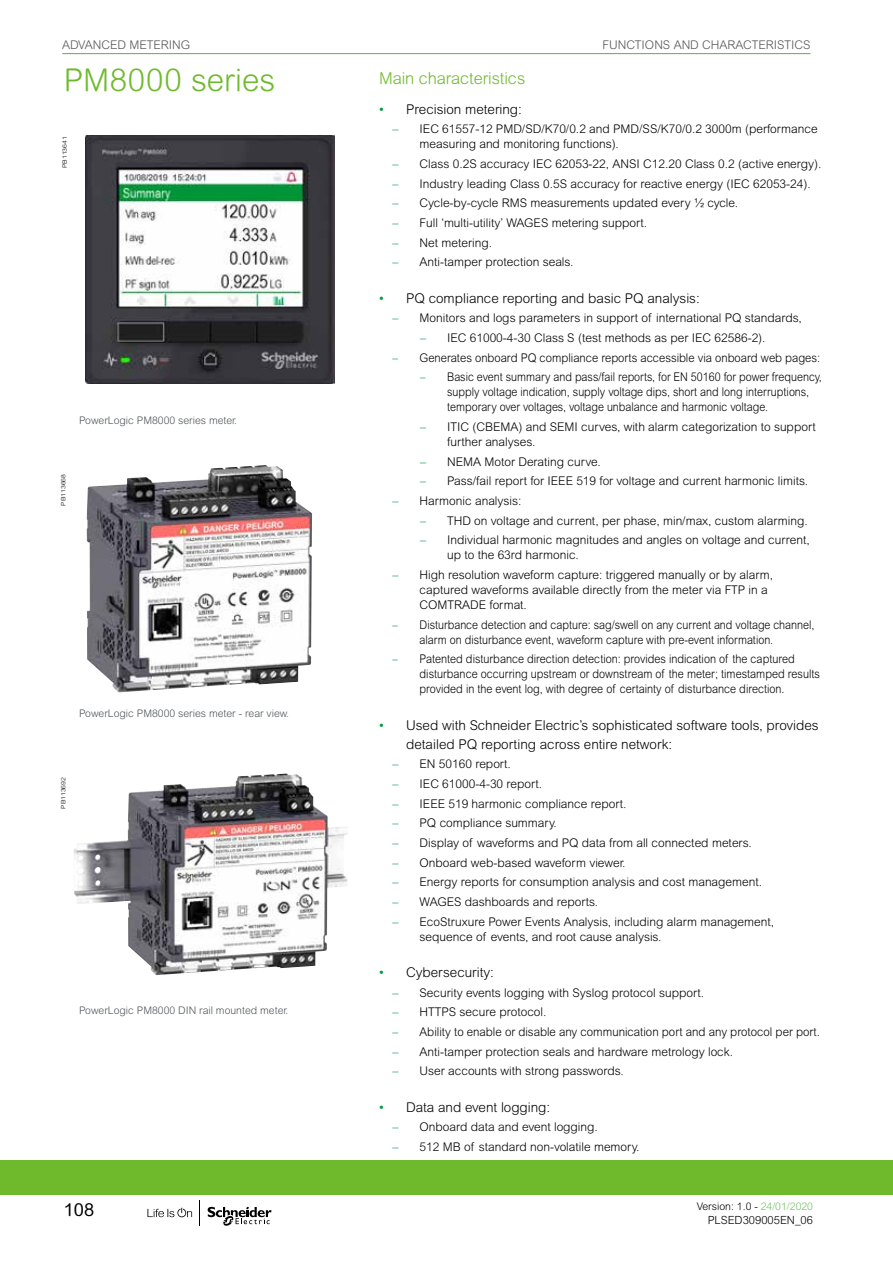
<style>
.page{position:relative;width:893px;height:1263px;background:#fff}
.page>*{position:absolute;margin:0;border:0;box-sizing:border-box;transform-origin:0 0}
.t1{font:300 31.5px "Arial Rounded MT Std";letter-spacing:.01em;color:#6fba2c}
.t2{font:18px "Arial Rounded MT Std";color:#000}
.t3{font:300 16.5px "Arial Rounded MT Std";letter-spacing:-.005em;color:#6fba2c}
.t4{font:300 13.5px/18.8px "Arial Rounded MT Std";color:#000}
.t5{font:300 12px/15px "Arial Rounded MT Std";color:#000}
.t6{font:300 12px/15px "Arial Rounded MT Std";color:#000;scale:.9 1}
.t7{font:300 12px/15px "Arial Rounded MT Std";color:#000;scale:.91 1}
.t8{font:300 12px "Arial Rounded MT Std";color:#000;scale:.96 1}
.t9{font:300 12px "Arial Rounded MT Std";color:#000;scale:.94 1}
.t10{font:300 12px "Arial Rounded MT Std";color:#555757}
.t11{font:300 11.25px "Arial Rounded MT Std";color:#000}
.t12{font:300 10.5px "Arial Rounded MT Std";color:#505559}
.t13{font:300 10.5px "Arial Rounded MT Std";color:#000}
.t14{font:300 6px "Arial Rounded MT Std";color:#000;scale:1.15 1}
.s1{color:#094}
.s2{color:#74be63}
</style>
<div class="page">
<img style="left:87px;top:465px;width:225px;height:227px">
<img style="left:85px;top:135px;width:249px;height:248px">
<img style="left:74px;top:773px;width:274px;height:202px">
<hr style="left:62px;top:53px;width:748px;height:1px;background:#59b533">
<div style="left:0;top:1161px;width:893px;height:34px;background:#6fba2c"></div>
<svg style="left:147px;top:1208px;width:45px;height:9px"></svg>
<svg style="left:208px;top:1207px;width:64px;height:19px"></svg>
<p class="t10" style="left:62px;top:37px;width:130px">ADVANCED METERING</p>
<p class="t10" style="left:602px;top:37px;width:210px">FUNCTIONS AND CHARACTERISTICS</p>
<h1 class="t1" style="left:64px;top:62px;width:213px">PM8000 series</h1>
<p class="t14" style="left:61px;top:168px;width:29px;rotate:-90deg">PB113641</p>
<p class="t12" style="left:79px;top:414px;width:160px">PowerLogic PM8000 series meter.</p>
<p class="t14" style="left:60px;top:506px;width:29px;rotate:-90deg">PB113668</p>
<p class="t12" style="left:79px;top:707px;width:211px">PowerLogic PM8000 series meter - rear view.</p>
<p class="t14" style="left:60px;top:809px;width:29px;rotate:-90deg">PB113692</p>
<p class="t12" style="left:79px;top:1004px;width:211px">PowerLogic PM8000 DIN rail mounted meter.</p>
<h2 class="t2" style="left:64px;top:1199px;width:32px">108</h2>
<h3 class="t3" style="left:379px;top:69px;width:148px">Main characteristics</h3>
<p class="t4" style="left:379px;top:99px;width:144px"><span class="s1">•</span> Precision metering:</p>
<p class="t5" style="left:420px;top:122px;width:400px;text-indent:-27px"><span class="s1">–</span> IEC 61557-12 PMD/SD/K70/0.2 and PMD/SS/K70/0.2 3000m (performance measuring and monitoring functions).</p>
<p class="t5" style="left:393px;top:156px;width:431px"><span class="s1">–</span> Class 0.2S accuracy IEC 62053-22, ANSI C12.20 Class 0.2 (active energy).</p>
<p class="t5" style="left:393px;top:176px;width:420px"><span class="s1">–</span> Industry leading Class 0.5S accuracy for reactive energy (IEC 62053-24).</p>
<p class="t5" style="left:393px;top:196px;width:347px"><span class="s1">–</span> Cycle-by-cycle RMS measurements updated every ½ cycle.</p>
<p class="t5" style="left:393px;top:215px;width:256px"><span class="s1">–</span> Full ‘multi-utility’ WAGES metering support.</p>
<p class="t5" style="left:393px;top:235px;width:101px"><span class="s1">–</span> Net metering.</p>
<p class="t5" style="left:393px;top:255px;width:182px"><span class="s1">–</span> Anti-tamper protection seals.</p>
<p class="t4" style="left:379px;top:289px;width:322px"><span class="s1">•</span> PQ compliance reporting and basic PQ analysis:</p>
<p class="t5" style="left:393px;top:311px;width:411px"><span class="s1">–</span> Monitors and logs parameters in support of international PQ standards,</p>
<p class="t5" style="left:420px;top:330px;width:347px"><span class="s1">–</span> IEC 61000-4-30 Class S (test methods as per IEC 62586-2).</p>
<p class="t9" style="left:393px;top:350px;width:456px"><span class="s1">–</span> Generates onboard PQ compliance reports accessible via onboard web pages:</p>
<p class="t6" style="left:447px;top:370px;width:418px;text-indent:-27px"><span class="s1">–</span> Basic event summary and pass/fail reports, for EN 50160 for power frequency, supply voltage indication, supply voltage dips, short and long interruptions, temporary over voltages, voltage unbalance and harmonic voltage.</p>
<p class="t5" style="left:447px;top:419px;width:370px;text-indent:-27px"><span class="s1">–</span> ITIC (CBEMA) and SEMI curves, with alarm categorization to support further analyses.</p>
<p class="t5" style="left:420px;top:454px;width:182px"><span class="s1">–</span> NEMA Motor Derating curve.</p>
<p class="t5" style="left:420px;top:474px;width:389px"><span class="s1">–</span> Pass/fail report for IEEE 519 for voltage and current harmonic limits.</p>
<p class="t5" style="left:393px;top:493px;width:131px"><span class="s1">–</span> Harmonic analysis:</p>
<p class="t5" style="left:420px;top:513px;width:389px"><span class="s1">–</span> THD on voltage and current, per phase, min/max, custom alarming.</p>
<p class="t5" style="left:447px;top:533px;width:364px;text-indent:-27px"><span class="s1">–</span> Individual harmonic magnitudes and angles on voltage and current, up to the 63rd harmonic.</p>
<p class="t5" style="left:420px;top:567px;width:355px;text-indent:-27px"><span class="s1">–</span> High resolution waveform capture: triggered manually or by alarm, captured waveforms available directly from the meter via FTP in a<br>COMTRADE format.</p>
<p class="t6" style="left:420px;top:617px;width:440px;text-indent:-27px"><span class="s1">–</span> Disturbance detection and capture: sag/swell on any current and voltage channel, alarm on disturbance event, waveform capture with pre-event information.</p>
<p class="t7" style="left:420px;top:652px;width:441px;text-indent:-27px"><span class="s1">–</span> Patented disturbance direction detection: provides indication of the captured disturbance occurring upstream or downstream of the meter; timestamped results provided in the event log, with degree of certainty of disturbance direction.</p>
<p class="t4" style="left:406px;top:716px;width:414px;text-indent:-27px"><span class="s1">•</span> Used with Schneider Electric’s sophisticated software tools, provides detailed PQ reporting across entire network:</p>
<p class="t5" style="left:393px;top:756px;width:120px"><span class="s1">–</span> EN 50160 report.</p>
<p class="t5" style="left:393px;top:776px;width:151px"><span class="s1">–</span> IEC 61000-4-30 report.</p>
<p class="t5" style="left:393px;top:796px;width:235px"><span class="s1">–</span> IEEE 519 harmonic compliance report.</p>
<p class="t5" style="left:393px;top:815px;width:166px"><span class="s1">–</span> PQ compliance summary.</p>
<p class="t5" style="left:393px;top:835px;width:361px"><span class="s1">–</span> Display of waveforms and PQ data from all connected meters.</p>
<p class="t5" style="left:393px;top:855px;width:234px"><span class="s1">–</span> Onboard web-based waveform viewer.</p>
<p class="t5" style="left:393px;top:875px;width:371px"><span class="s1">–</span> Energy reports for consumption analysis and cost management.</p>
<p class="t5" style="left:393px;top:894px;width:207px"><span class="s1">–</span> WAGES dashboards and reports.</p>
<p class="t5" style="left:420px;top:914px;width:356px;text-indent:-27px"><span class="s1">–</span> EcoStruxure Power Events Analysis, including alarm management, sequence of events, and root cause analysis.</p>
<p class="t4" style="left:379px;top:963px;width:116px"><span class="s1">•</span> Cybersecurity:</p>
<p class="t5" style="left:393px;top:985px;width:313px"><span class="s1">–</span> Security events logging with Syslog protocol support.</p>
<p class="t5" style="left:393px;top:1005px;width:155px"><span class="s1">–</span> HTTPS secure protocol.</p>
<p class="t8" style="left:393px;top:1025px;width:447px"><span class="s1">–</span> Ability to enable or disable any communication port and any protocol per port.</p>
<p class="t5" style="left:393px;top:1044px;width:342px"><span class="s1">–</span> Anti-tamper protection seals and hardware metrology lock.</p>
<p class="t5" style="left:393px;top:1064px;width:233px"><span class="s1">–</span> User accounts with strong passwords.</p>
<p class="t4" style="left:379px;top:1097px;width:173px"><span class="s1">•</span> Data and event logging:</p>
<p class="t5" style="left:393px;top:1120px;width:207px"><span class="s1">–</span> Onboard data and event logging.</p>
<p class="t5" style="left:393px;top:1139px;width:248px"><span class="s1">–</span> 512 MB of standard non-volatile memory.</p>
<p class="t13" style="left:697px;top:1200px;width:118px">Version: 1.0 - <span class="s2">24/01/2020</span></p>
<p class="t11" style="left:708px;top:1213px;width:107px">PLSED309005EN_06</p>
</div>
